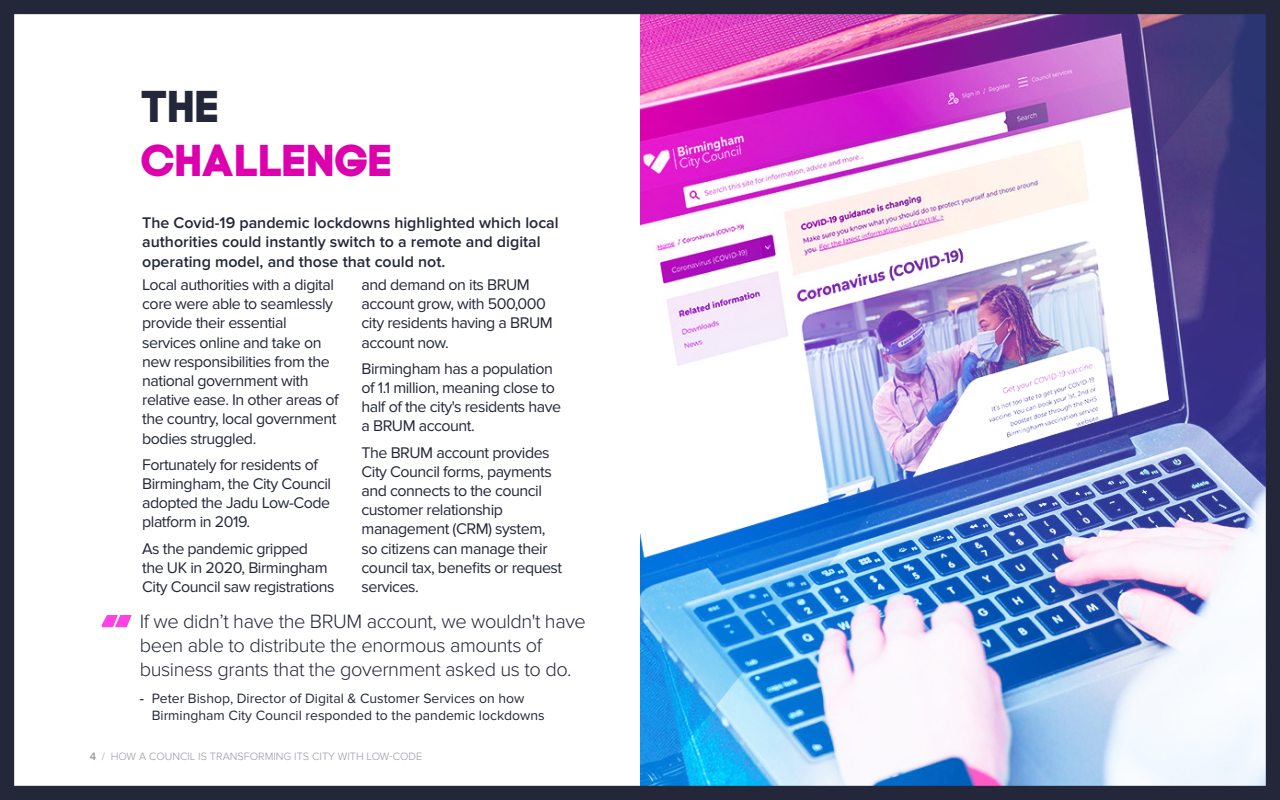
<style>
.page{position:relative;width:1280px;height:800px;background:#fff}
.page>*{position:absolute;margin:0;border:0;box-sizing:border-box;transform-origin:0 0}
.t1{font:53px "Code Pro Black";color:#ff40e7}
.t2{font:44.5px "Code Pro Bold";color:#dc00ad}
.t3{font:44.5px "Code Pro Bold";color:#242739}
.Paragraph{font:300 20px/24px "Proxima Nova";letter-spacing:-.02em;color:#242739}
.Paragraph-2{font:16px/19.2px "Proxima Nova";letter-spacing:-.03em;color:#242739}
.Paragraph-3{font:600 16px/19.2px "Proxima Nova";color:#242739}
.t4{font:14px/16.8px "Proxima Nova";color:#242739}
.t5{font:300 11px "Proxima Nova";color:#9697a1}
.s1{font-weight:600}
</style>
<div class="page">
<img style="left:641px;top:15px;width:624px;height:770px">
<div style="left:0;top:0;width:1280px;height:800px;border:14px solid #242739"></div>
<h1 class="t3" style="left:142px;top:80px;width:80px">THE</h1>
<h1 class="t2" style="left:142px;top:133px;width:253px">CHALLENGE</h1>
<p class="Paragraph-3" style="left:142px;top:214px;width:418px">The Covid-19 pandemic lockdowns highlighted which local authorities could instantly switch to a remote and digital operating model, and those that could not.</p>
<h1 class="t1" style="left:103px;top:601px;width:32px">“</h1>
<p class="Paragraph-2" style="left:142px;top:275px;width:198px">Local authorities with a digital core were able to seamlessly provide their essential services online and take on new responsibilities from the national government with relative ease. In other areas of the country, local government bodies struggled.</p>
<p class="Paragraph-2" style="left:142px;top:455px;width:190px">Fortunately for residents of<br>Birmingham, the City Council adopted the Jadu Low-Code platform in 2019.</p>
<p class="Paragraph-2" style="left:142px;top:539px;width:194px">As the pandemic gripped<br>the UK in 2020, Birmingham<br>City Council saw registrations</p>
<p class="Paragraph-2" style="left:362px;top:275px;width:193px">and demand on its BRUM account grow, with 500,000 city residents having a BRUM account now.</p>
<p class="Paragraph-2" style="left:362px;top:359px;width:201px">Birmingham has a population of 1.1 million, meaning close to half of the city's residents have a BRUM account.</p>
<p class="Paragraph-2" style="left:362px;top:443px;width:202px">The BRUM account provides<br>City Council forms, payments and connects to the council customer relationship management (CRM) system, so citizens can manage their council tax, benefits or request services.</p>
<p class="Paragraph" style="left:140px;top:610px;width:448px">If we didn’t have the BRUM account, we wouldn't have been able to distribute the enormous amounts of business grants that the government asked us to do.</p>
<p class="t4" style="left:152px;top:690px;width:395px;text-indent:-12px"><span class="s1">-</span> Peter Bishop, Director of Digital &amp; Customer Services on how<br>Birmingham City Council responded to the pandemic lockdowns</p>
<p class="t5" style="left:90px;top:750px;width:334px"><span class="s1">4</span> / HOW A COUNCIL IS TRANSFORMING ITS CITY WITH LOW-CODE</p>
</div>
